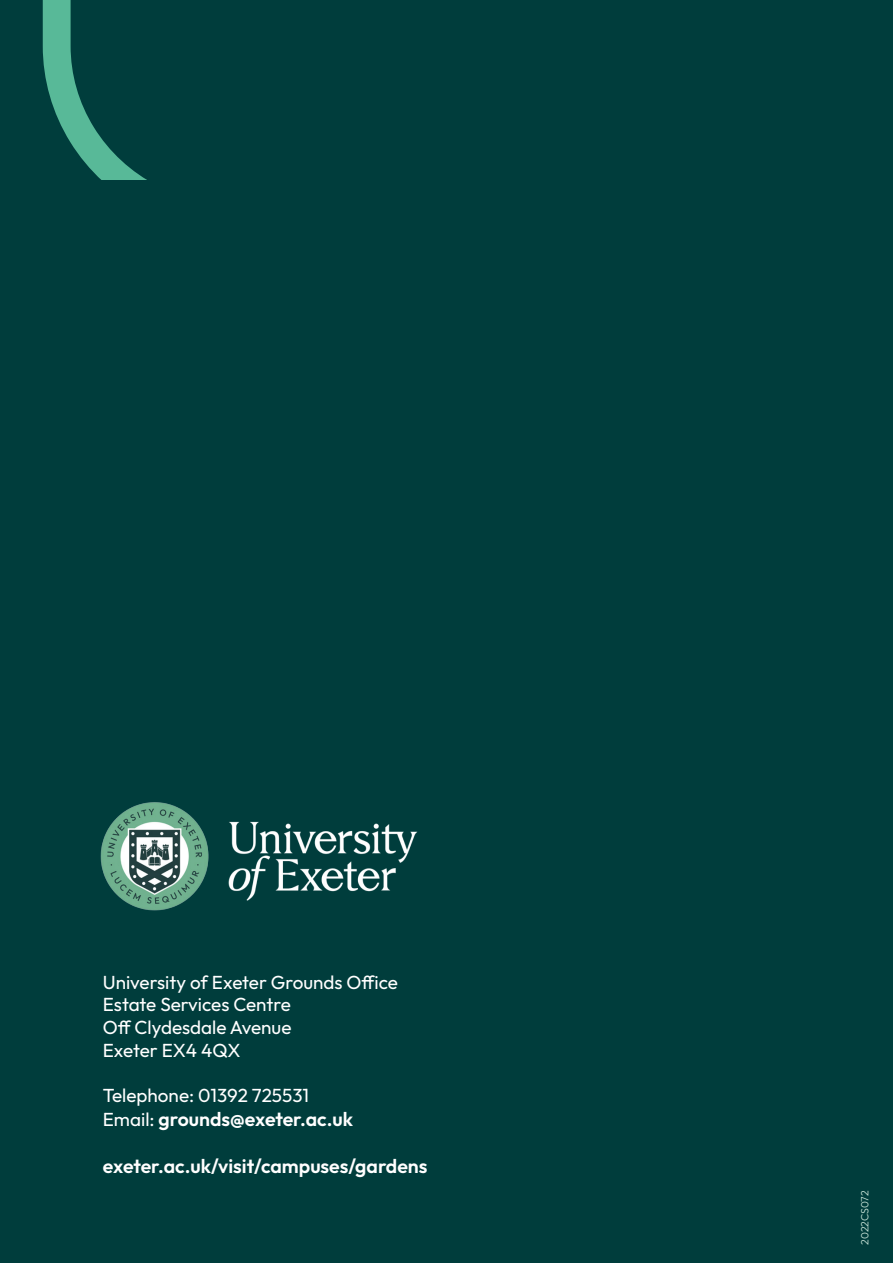
<style>
.page{position:relative;width:893px;height:1263px;background:#fff}
.page>*{position:absolute;margin:0;border:0;box-sizing:border-box;transform-origin:0 0}
.t1{font:600 19.5px "Outfit";color:#fff}
.t2{font:18.9px/22.6px "Outfit";color:#fff}
.t3{font:300 10.5px "Outfit";color:#c9e4d8}
.s1{font-weight:400;font-size:18.9px}
</style>
<div class="page">
<div style="left:0;top:0;width:893px;height:181px;background:#003d3c"></div>
<svg style="left:27px;top:0;width:174px;height:181px;background:#0f524c"></svg>
<div style="left:0;top:181px;width:893px;height:1082px;background:#003d3c"></div>
<img style="left:100px;top:802px;width:318px;height:109px">
<p class="t2" style="left:103px;top:970px;width:297px">University of Exeter Grounds Office<br>Estate Services Centre<br>Off Clydesdale Avenue<br>Exeter EX4 4QX</p>
<p class="t2" style="left:103px;top:1084px;width:208px">Telephone: 01392 725531</p>
<p class="t1" style="left:103px;top:1108px;width:252px"><span class="s1">Email:</span> grounds@exeter.ac.uk</p>
<p class="t1" style="left:103px;top:1155px;width:326px">exeter.ac.uk/visit/campuses/gardens</p>
<p class="t3" style="left:859px;top:1245px;width:56px;rotate:-90deg">2022CS072</p>
</div>
